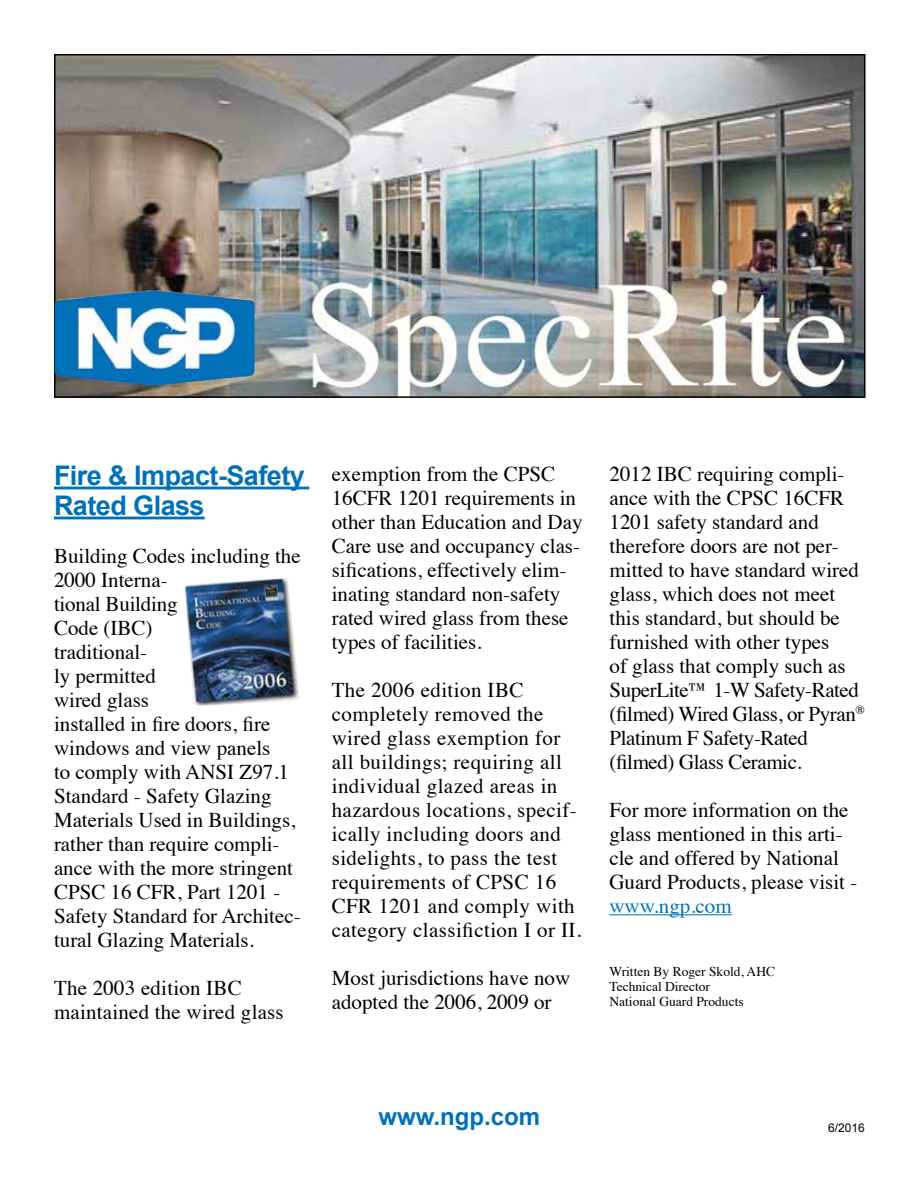
<style>
.page{position:relative;width:918px;height:1188px;background:#fff}
.page>*{position:absolute;margin:0;border:0;box-sizing:border-box;transform-origin:0 0}
.t1{font:700 27px/30px "Arial";letter-spacing:-.02em;color:#0071b9}
.t2{font:700 24px "Arial";color:#0071b9}
.t3{font:21px/24px "Times";color:#000}
.t4{font:21px/24px "Times";letter-spacing:.02em;color:#000}
.t5{font:21px "Times";color:#0071b9}
.t6{font:13.5px/15px "Times";color:#000}
.t7{font:12px "Arial";color:#000}
</style>
<div class="page">
<hr style="left:54px;top:487px;width:255px;height:2px;background:#0071b9">
<hr style="left:54px;top:517px;width:151px;height:2px;background:#0071b9">
<hr style="left:609px;top:914px;width:123px;height:1px;background:#0071b9">
<img style="left:57px;top:57px;width:806px;height:338px">
<div style="left:54px;top:54px;width:812px;height:344px;border:2px solid #000"></div>
<img style="left:55px;top:290px;width:200px;height:95px">
<img style="left:185px;top:578px;width:114px;height:128px">
<p class="t1" style="left:54px;top:461px;width:252px">Fire &amp; Impact-Safety<br>Rated Glass</p>
<p class="t3" style="left:54px;top:542px;width:248px">Building Codes including the<br>2000 Interna-<br>tional Building<br>Code (IBC)<br>traditional-<br>ly permitted<br>wired glass<br>installed in fire doors, fire windows and view panels<br>to comply with ANSI Z97.1<br>Standard - Safety Glazing<br>Materials Used in Buildings, rather than require compli&shy;ance with the more stringent<br>CPSC 16 CFR, Part 1201 -<br>Safety Standard for Architec&shy;tural Glazing Materials.</p>
<p class="t3" style="left:54px;top:974px;width:231px">The 2003 edition IBC maintained the wired glass</p>
<p class="t3" style="left:332px;top:460px;width:252px">exemption from the CPSC<br>16CFR 1201 requirements in other than Education and Day<br>Care use and occupancy clas&shy;sifications, effectively elim&shy;inating standard non-safety rated wired glass from these types of facilities.</p>
<p class="t4" style="left:332px;top:676px;width:251px">The 2006 edition IBC completely removed the wired glass exemption for all buildings; requiring all individual glazed areas in hazardous locations, specif&shy;ically including doors and sidelights, to pass the test requirements of CPSC 16<br>CFR 1201 and comply with category classifiction I or II.</p>
<p class="t3" style="left:332px;top:964px;width:240px">Most jurisdictions have now adopted the 2006, 2009 or</p>
<p class="t3" style="left:609px;top:460px;width:257px">2012 IBC requiring compli&shy;ance with the CPSC 16CFR<br>1201 safety standard and therefore doors are not per&shy;mitted to have standard wired glass, which does not meet this standard, but should be furnished with other types<br>of glass that comply such as<br>SuperLite™ 1-W Safety-Rated (filmed) Wired Glass, or Pyran<sup>®<br></sup>Platinum F Safety-Rated (filmed) Glass Ceramic.</p>
<p class="t3" style="left:609px;top:796px;width:249px">For more information on the glass mentioned in this arti&shy;cle and offered by National<br>Guard Products, please visit -</p>
<p class="t5" style="left:609px;top:887px;width:124px">www.ngp.com</p>
<p class="t6" style="left:610px;top:963px;width:167px">Written By Roger Skold, AHC<br>Technical Director<br>National Guard Products</p>
<p class="t2" style="left:378px;top:1100px;width:163px">www.ngp.com</p>
<p class="t7" style="left:828px;top:1120px;width:38px">6/2016</p>
</div>
